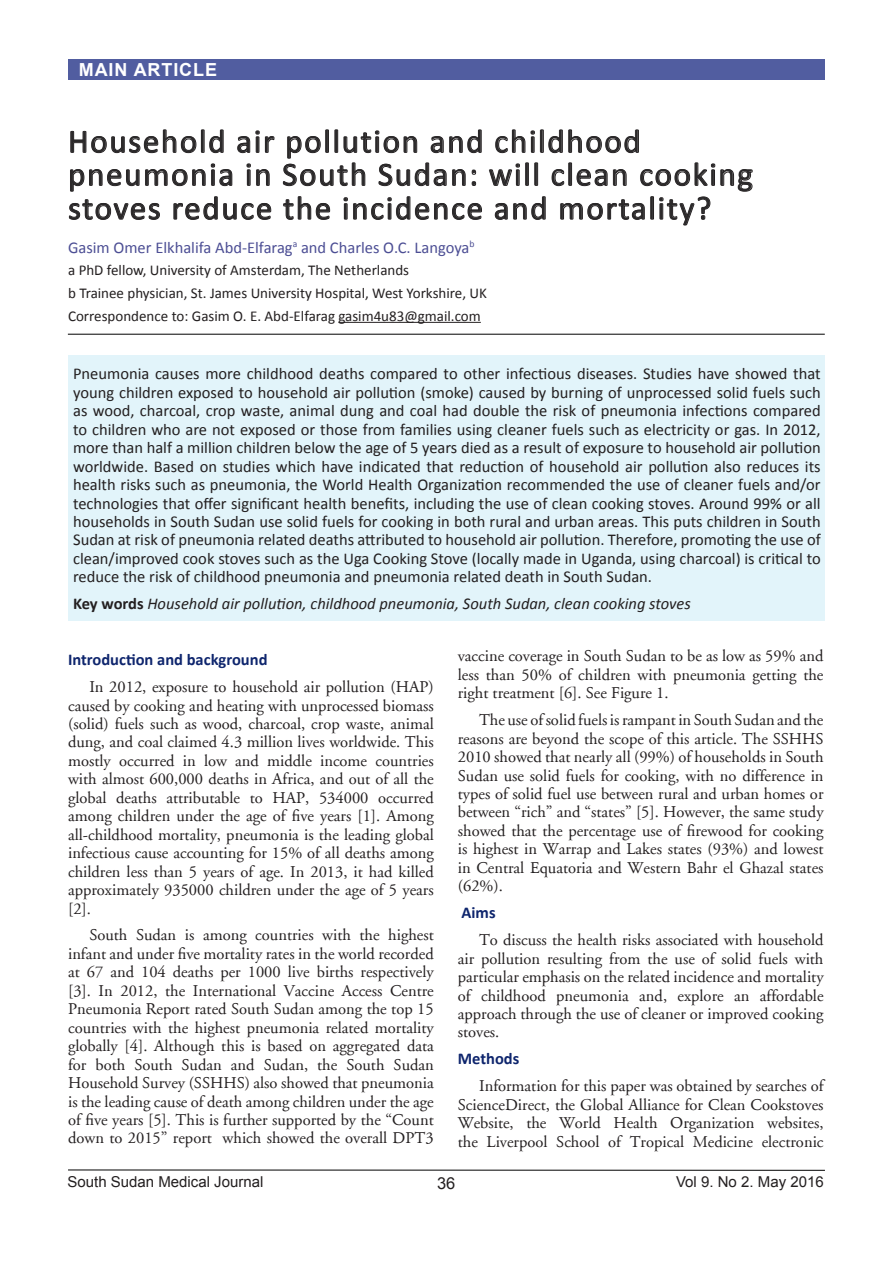
<style>
.page{position:relative;width:893px;height:1263px;background:#fff}
.page>*{position:absolute;margin:0;border:0;box-sizing:border-box;transform-origin:0 0}
.t1{font:33px "Calibri";letter-spacing:.05em;color:#2b292a}
.Sidebar{font:700 18px "Arial";letter-spacing:.05em;color:#fff}
.t2{font:16.5px/18.5px "Adobe Garamond";color:#231f20;text-align:justify}
.t3{font:16.5px/18.5px "Calibri";color:#231f20;text-align:justify}
.t4{font:italic 16.5px "Calibri";color:#231f20}
.t5{font:16.5px "Calibri";color:#4c4e94}
.t6{font:700 16.5px "Calibri";color:#0e256d}
.t7{font:16.5px "Arial";color:#231f20}
.t8{font:15px "Calibri";color:#231f20}
.t9{font:15px "Arial";color:#231f20}
.s1{font-weight:700;font-style:normal}
</style>
<div class="page">
<hr style="left:68px;top:1169px;width:757px;height:2px;background:#000">
<div style="left:68px;top:60px;width:757px;height:20px;background:#515da0"></div>
<hr style="left:338px;top:322px;width:143px;height:1px;background:#231f20">
<svg style="left:70px;top:129px;width:154px;height:24px"></svg>
<svg style="left:237px;top:130px;width:38px;height:23px"></svg>
<svg style="left:495px;top:129px;width:144px;height:24px"></svg>
<svg style="left:283px;top:129px;width:199px;height:57px"></svg>
<svg style="left:69px;top:163px;width:202px;height:57px"></svg>
<svg style="left:283px;top:196px;width:47px;height:24px"></svg>
<svg style="left:343px;top:196px;width:139px;height:24px"></svg>
<svg style="left:489px;top:162px;width:264px;height:64px"></svg>
<hr style="left:68px;top:334px;width:757px;height:1px;background:#000">
<div style="left:69px;top:355px;width:756px;height:266px;background:#e2f4fa"></div>
<p class="Sidebar" style="left:79px;top:57px;width:140px">MAIN ARTICLE</p>
<p class="t1" style="left:68px;top:121px;width:574px">Household air pollution and childhood</p>
<p class="t1" style="left:68px;top:154px;width:686px">pneumonia in South Sudan: will clean cooking</p>
<p class="t1" style="left:68px;top:188px;width:645px">stoves reduce the incidence and mortality?</p>
<p class="t5" style="left:68px;top:237px;width:408px">Gasim Omer Elkhalifa Abd-Elfarag<sup>a</sup> and Charles O.C. Langoya<sup>b</sup></p>
<p class="t8" style="left:68px;top:261px;width:343px">a PhD fellow, University of Amsterdam, The Netherlands</p>
<p class="t8" style="left:68px;top:284px;width:420px">b Trainee physician, St. James University Hospital, West Yorkshire, UK</p>
<p class="t8" style="left:68px;top:306px;width:414px">Correspondence to: Gasim O. E. Abd-Elfarag gasim4u83@gmail.com</p>
<p class="t3" style="left:73px;top:364px;width:749px">Pneumonia causes more childhood deaths compared to other infectious diseases. Studies have showed that young children exposed to household air pollution (smoke) caused by burning of unprocessed solid fuels such as wood, charcoal, crop waste, animal dung and coal had double the risk of pneumonia infections compared to children who are not exposed or those from families using cleaner fuels such as electricity or gas. In 2012, more than half a million children below the age of 5 years died as a result of exposure to household air pollution worldwide. Based on studies which have indicated that reduction of household air pollution also reduces its health risks such as pneumonia, the World Health Organization recommended the use of cleaner fuels and/or technologies that offer significant health benefits, including the use of clean cooking stoves. Around 99% or all households in South Sudan use solid fuels for cooking in both rural and urban areas. This puts children in South Sudan at risk of pneumonia related deaths attributed to household air pollution. Therefore, promoting the use of clean/improved cook stoves such as the Uga Cooking Stove (locally made in Uganda, using charcoal) is critical to reduce the risk of childhood pneumonia and pneumonia related death in South Sudan.</p>
<p class="t4" style="left:73px;top:594px;width:619px"><span class="s1">Key words</span> Household air pollution, childhood pneumonia, South Sudan, clean cooking stoves</p>
<p class="t6" style="left:68px;top:649px;width:201px">Introduction and background</p>
<p class="t2" style="left:68px;top:678px;width:367px;text-indent:21px">In 2012, exposure to household air pollution (HAP) caused by cooking and heating with unprocessed biomass (solid) fuels such as wood, charcoal, crop waste, animal dung, and coal claimed 4.3 million lives worldwide. This mostly occurred in low and middle income countries with almost 600,000 deaths in Africa, and out of all the global deaths attributable to HAP, 534000 occurred among children under the age of five years [1]. Among all-childhood mortality, pneumonia is the leading global infectious cause accounting for 15% of all deaths among children less than 5 years of age. In 2013, it had killed approximately 935000 children under the age of 5 years [2].</p>
<p class="t2" style="left:68px;top:926px;width:367px;text-indent:21px">South Sudan is among countries with the highest infant and under five mortality rates in the world recorded at 67 and 104 deaths per 1000 live births respectively [3]. In 2012, the International Vaccine Access Centre Pneumonia Report rated South Sudan among the top 15 countries with the highest pneumonia related mortality globally [4]. Although this is based on aggregated data for both South Sudan and Sudan, the South Sudan Household Survey (SSHHS) also showed that pneumonia is the leading cause of death among children under the age of five years [5]. This is further supported by the “Count down to 2015” report which showed the overall DPT3</p>
<p class="t2" style="left:458px;top:647px;width:367px">vaccine coverage in South Sudan to be as low as 59% and less than 50% of children with pneumonia getting the right treatment [6]. See Figure 1.</p>
<p class="t2" style="left:458px;top:711px;width:367px;text-indent:21px">The use of solid fuels is rampant in South Sudan and the reasons are beyond the scope of this article. The SSHHS 2010 showed that nearly all (99%) of households in South Sudan use solid fuels for cooking, with no difference in types of solid fuel use between rural and urban homes or between “rich” and “states” [5]. However, the same study showed that the percentage use of firewood for cooking is highest in Warrap and Lakes states (93%) and lowest in Central Equatoria and Western Bahr el Ghazal states (62%).</p>
<p class="t6" style="left:462px;top:902px;width:36px">Aims</p>
<p class="t2" style="left:458px;top:931px;width:367px;text-indent:21px">To discuss the health risks associated with household air pollution resulting from the use of solid fuels with particular emphasis on the related incidence and mortality of childhood pneumonia and, explore an affordable approach through the use of cleaner or improved cooking stoves.</p>
<p class="t6" style="left:458px;top:1049px;width:63px">Methods</p>
<p class="t2" style="left:458px;top:1077px;width:367px;text-indent:21px">Information for this paper was obtained by searches of ScienceDirect, the Global Alliance for Clean Cookstoves Website, the World Health Organization websites, the Liverpool School of Tropical Medicine electronic</p>
<p class="t9" style="left:68px;top:1172px;width:197px">South Sudan Medical Journal</p>
<p class="t9" style="left:676px;top:1172px;width:149px">Vol 9. No 2. May 2016</p>
<p class="t7" style="left:437px;top:1172px;width:20px">36</p>
</div>
